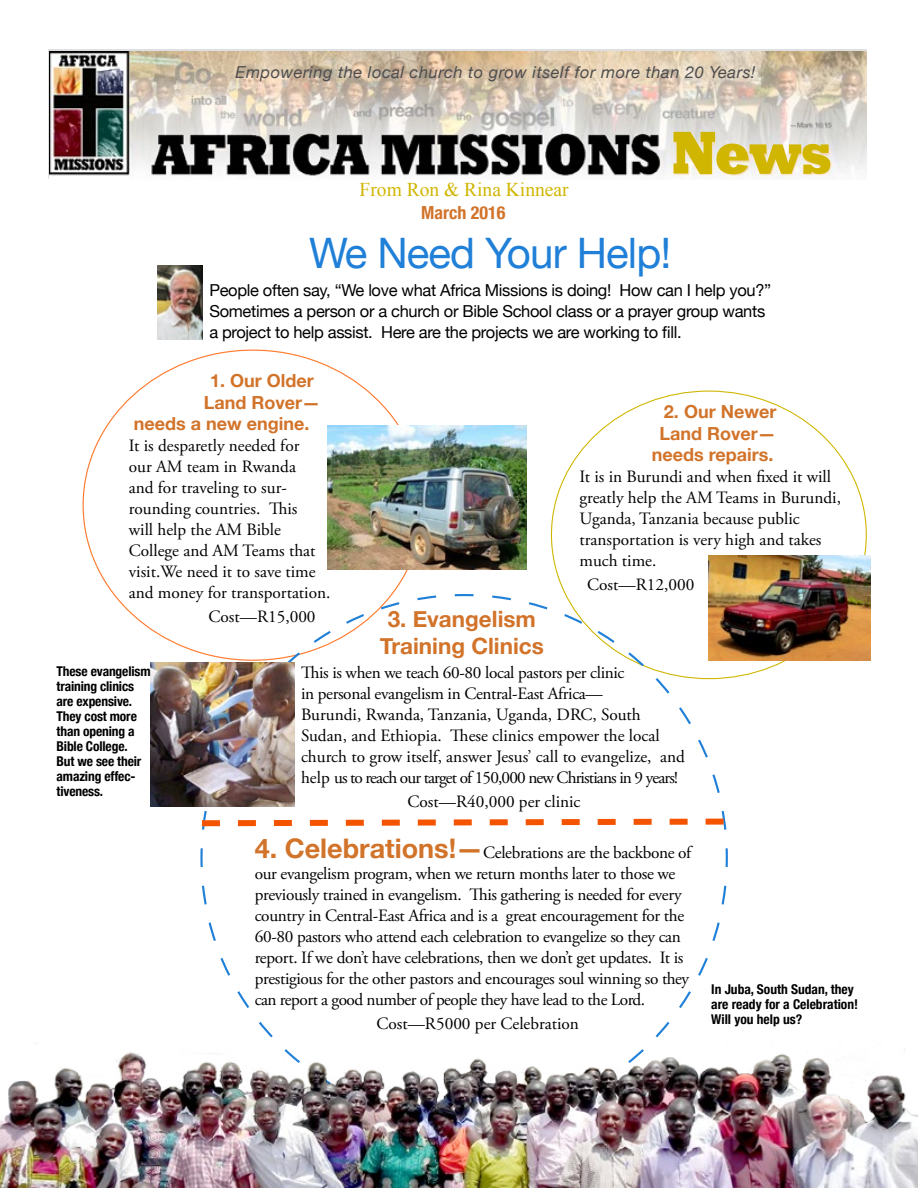
<style>
.page{position:relative;width:918px;height:1188px;background:#fff}
.page>*{position:absolute;margin:0;border:0;box-sizing:border-box;transform-origin:0 0}
.t1{font:800 61.2px "Rockwell";color:#d0b600;scale:.86 1}
.t2{font:42px "Helvetica Neue";letter-spacing:-.02em;color:#2080d8}
.t3{font:700 22.5px/27px "Helvetica Neue";color:#d2732a;text-align:center}
.t4{font:19.5px "Times New Roman";color:#d0b600}
.t5{font:700 18px/21.6px "Helvetica Neue";color:#d2732a;text-align:right}
.t6{font:700 condensed 18px "Helvetica Neue";color:#d2732a}
.t7{font:17.25px/21px "Adobe Garamond Pro";letter-spacing:-.02em;color:#000}
.t8{font:17.25px/21px "Adobe Garamond Pro";color:#000}
.t9{font:16.5px/21px "Helvetica Neue";letter-spacing:-.02em;color:#000}
.t10{font:italic 16.5px "Helvetica Neue";letter-spacing:.03em;color:#4d4d4f}
.t11{font:700 condensed 13.5px/15px "Helvetica Neue";letter-spacing:-.01em;color:#000}
.s1{font-family:"Helvetica Neue";font-weight:700;font-size:27px;color:#d2732a}
</style>
<div class="page">
<img style="left:49px;top:51px;width:818px;height:127px">
<img style="left:327px;top:425px;width:199px;height:144px">
<img style="left:709px;top:555px;width:162px;height:106px">
<img style="left:158px;top:266px;width:45px;height:74px">
<svg style="left:199px;top:593px;width:530px;height:431px"></svg>
<svg style="left:199px;top:816px;width:530px;height:13px"></svg>
<img style="left:151px;top:663px;width:143px;height:144px">
<img style="left:0;top:1024px;width:918px;height:164px">
<p class="t10" style="left:235px;top:61px;width:521px">Empowering the local church to grow itself for more than 20 Years!</p>
<p class="t4" style="left:360px;top:176px;width:211px">From Ron &amp; Rina Kinnear</p>
<p class="t6" style="left:421px;top:198px;width:86px">March 2016</p>
<h1 class="t1" style="left:672px;top:115px;width:189px">News</h1>
<h2 class="t2" style="left:309px;top:223px;width:364px">We Need Your Help!</h2>
<p class="t9" style="left:209px;top:281px;width:563px">People often say, “We love what Africa Missions is doing! How can I help you?”<br>Sometimes a person or a church or Bible School class or a prayer group wants a project to help assist. Here are the projects we are working to fill.</p>
<p class="t5" style="left:210px;top:370px;width:105px">1. Our Older</p>
<p class="t5" style="left:204px;top:392px;width:118px">Land Rover—</p>
<p class="t5" style="left:134px;top:414px;width:177px">needs a new engine.</p>
<p class="t8" style="left:129px;top:436px;width:203px">It is desparetly needed for<br>our AM team in Rwanda<br>and for traveling to sur&shy;rounding countries. This<br>will help the AM Bible<br>College and AM Teams that visit.We need it to save time and money for transportation.</p>
<p class="t8" style="left:209px;top:607px;width:109px">Cost—R15,000</p>
<h3 class="t3" style="left:380px;top:606px;width:166px">3. Evangelism<br>Training Clinics</h3>
<p class="t5" style="left:652px;top:402px;width:126px">2. Our Newer<br>Land Rover— needs repairs.</p>
<p class="t8" style="left:579px;top:467px;width:263px">It is in Burundi and when fixed it will greatly help the AM Teams in Burundi,<br>Uganda, Tanzania because public transportation is very high and takes much time.</p>
<p class="t8" style="left:587px;top:575px;width:109px">Cost—R12,000</p>
<p class="t11" style="left:57px;top:663px;width:96px">These evangelism training clinics are expensive.<br>They cost more than opening a<br>Bible College.<br>But we see their amazing effec&shy;tiveness.</p>
<p class="t7" style="left:301px;top:662px;width:386px">This is when we teach 60-80 local pastors per clinic<br>in personal evangelism in Central-East Africa—<br>Burundi, Rwanda, Tanzania, Uganda, DRC, South Sudan, and Ethiopia. These clinics empower the local church to grow itself, answer Jesus’ call to evangelize, and help us to reach our target of 150,000 new Christians in 9 years!</p>
<p class="t8" style="left:408px;top:791px;width:174px">Cost—R40,000 per clinic</p>
<p class="t7" style="left:255px;top:843px;width:438px"><span class="s1">4. Celebrations!—</span>Celebrations are the backbone of our evangelism program, when we return months later to those we previously trained in evangelism. This gathering is needed for every country in Central-East Africa and is a great encouragement for the 60-80 pastors who attend each celebration to evangelize so they can report. If we don’t have celebrations, then we don’t get updates. It is prestigious for the other pastors and encourages soul winning so they can report a good number of people they have lead to the Lord.</p>
<p class="t8" style="left:376px;top:1014px;width:204px">Cost—R5000 per Celebration</p>
<p class="t11" style="left:711px;top:981px;width:148px">In Juba, South Sudan, they are ready for a Celebration!<br>Will you help us?</p>
</div>
